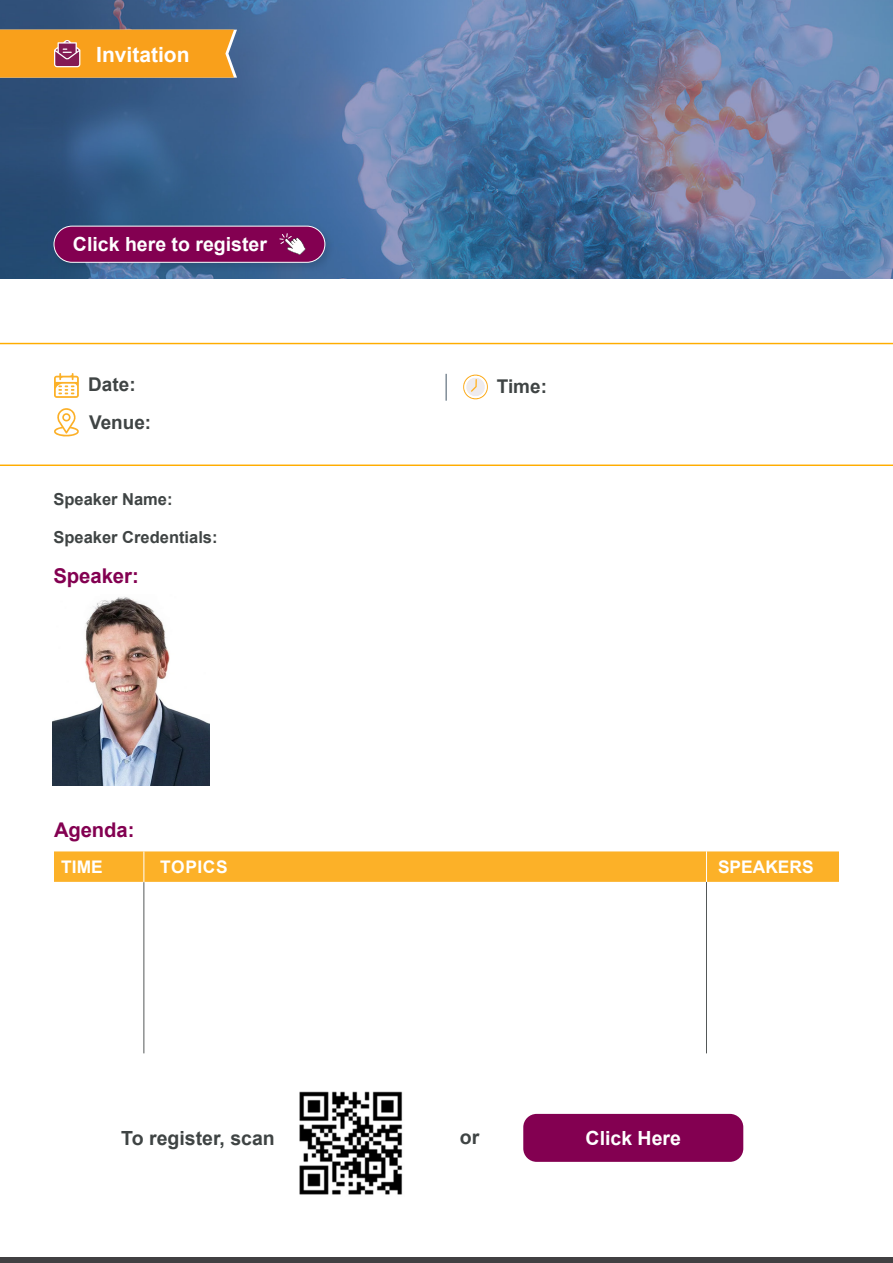
<style>
.page{position:relative;width:893px;height:1263px;background:#fff}
.page>*{position:absolute;margin:0;border:0;box-sizing:border-box;transform-origin:0 0}
.t1{font:700 21px "Arial";color:#fff}
.t2{font:700 20.4px "Arial";letter-spacing:-.005em;color:#830051}
.t3{font:700 20.25px "Arial";letter-spacing:-.005em;color:#830051}
.t4{font:700 19.5px "Arial";color:#fff}
.t5{font:700 19.5px "Arial";color:#3f4444}
.t6{font:700 18.9px/38px "Arial";color:#3f4444}
.t7{font:700 17.4px "Arial";color:#fff}
.t8{font:700 16.5px "Arial";color:#3f4444}
</style>
<div class="page">
<div style="left:54px;top:851px;width:785px;height:31px;background:#fcb128"></div>
<hr style="left:706px;top:882px;width:1px;height:171px;background:#3f4444">
<hr style="left:706px;top:851px;width:1px;height:31px;background:#fff">
<hr style="left:144px;top:882px;width:1px;height:171px;background:#3f4444">
<hr style="left:144px;top:851px;width:1px;height:31px;background:#fff">
<img style="left:0;top:0;width:893px;height:279px">
<hr style="left:0;top:464px;width:893px;height:2px;background:#ffad00">
<hr style="left:0;top:343px;width:893px;height:1px;background:#ffad00">
<hr style="left:445px;top:374px;width:2px;height:27px;background:#7d8a95">
<svg style="left:54px;top:373px;width:25px;height:25px"></svg>
<svg style="left:463px;top:374px;width:25px;height:26px"></svg>
<svg style="left:54px;top:408px;width:25px;height:29px"></svg>
<div style="left:0;top:1257px;width:893px;height:6px;background:#414042"></div>
<div style="left:523px;top:1114px;width:220px;height:48px;background:#830051;border-radius:13px"></div>
<svg style="left:0;top:30px;width:237px;height:48px;background:#f09c27"></svg>
<div style="left:50px;top:221px;width:285px;height:52px;background:#000;opacity:.13"></div>
<div style="left:54px;top:226px;width:271px;height:36px;background:#830051;border-radius:18px"></div>
<div style="left:54px;top:226px;width:271px;height:37px;border:1px solid #fff;border-radius:18px"></div>
<svg style="left:280px;top:233px;width:26px;height:22px"></svg>
<img style="left:52px;top:596px;width:158px;height:190px">
<img style="left:299px;top:1091px;width:104px;height:104px">
<p class="t1" style="left:96px;top:40px;width:95px">Invitation</p>
<p class="t4" style="left:73px;top:231px;width:195px">Click here to register</p>
<p class="t6" style="left:88px;top:366px;width:64px">Date:<br>Venue:</p>
<p class="t6" style="left:497px;top:368px;width:52px">Time:</p>
<p class="t8" style="left:53px;top:488px;width:121px">Speaker Name:</p>
<p class="t8" style="left:53px;top:526px;width:166px">Speaker Credentials:</p>
<p class="t2" style="left:53px;top:561px;width:87px">Speaker:</p>
<p class="t3" style="left:54px;top:815px;width:82px">Agenda:</p>
<p class="t7" style="left:61px;top:855px;width:43px">TIME</p>
<p class="t7" style="left:160px;top:855px;width:69px">TOPICS</p>
<p class="t7" style="left:718px;top:855px;width:97px">SPEAKERS</p>
<p class="t5" style="left:121px;top:1124px;width:155px">To register, scan</p>
<p class="t5" style="left:460px;top:1123px;width:21px">or</p>
<p class="t4" style="left:586px;top:1124px;width:97px">Click Here</p>
</div>
